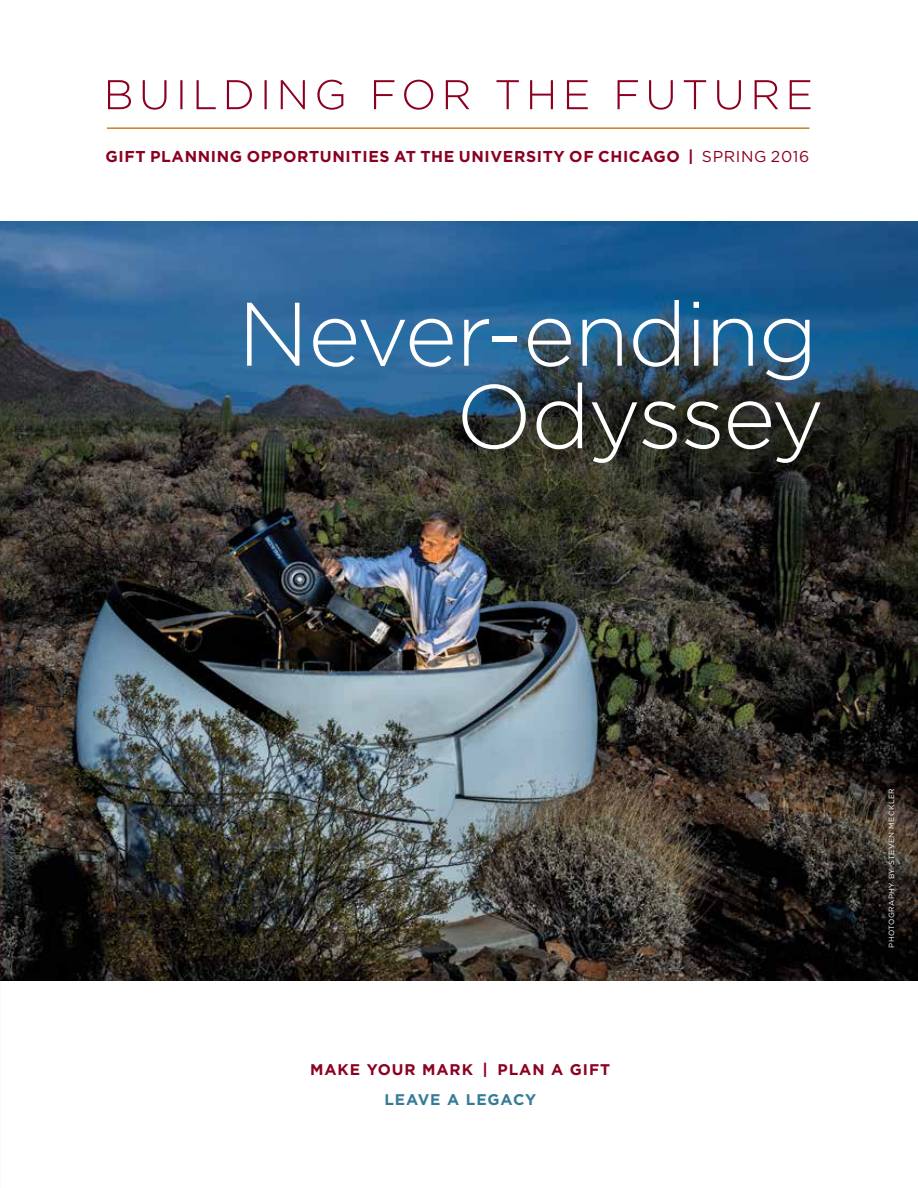
<style>
.page{position:relative;width:918px;height:1188px;background:#fff}
.page>*{position:absolute;margin:0;border:0;box-sizing:border-box;transform-origin:0 0}
.t1{font:300 90px/82.5px "Gotham";letter-spacing:-.025em;color:#fff;text-align:right}
.t2{font:700 15.75px "Gotham";letter-spacing:.04em;color:#8b0021}
.t3{font:700 15.45px "Gotham";letter-spacing:.06em;color:#8b0021}
.t4{font:700 15.45px "Gotham";letter-spacing:.06em;color:#367c96}
.t5{font:7.5px "Gotham";letter-spacing:.06em;color:#fff}
.s1{font-weight:400}
</style>
<div class="page">
<img style="left:0;top:221px;width:918px;height:760px">
<svg style="left:108px;top:80px;width:703px;height:30px"></svg>
<hr style="left:107px;top:127px;width:702px;height:2px;background:#c68225">
<p class="t2" style="left:106px;top:146px;width:705px">GIFT PLANNING OPPORTUNITIES AT THE UNIVERSITY OF CHICAGO | <span class="s1">SPRING 2016</span></p>
<h1 class="t1" style="left:238px;top:290px;width:588px">Never-ending<br>Odyssey</h1>
<p class="t3" style="left:310px;top:1059px;width:301px">MAKE YOUR MARK | PLAN A GIFT</p>
<p class="t4" style="left:384px;top:1089px;width:153px">LEAVE A LEGACY</p>
<p class="t5" style="left:887px;top:948px;width:161px;rotate:-90deg">PHOTOGRAPHY BY STEVEN MECKLER</p>
</div>
